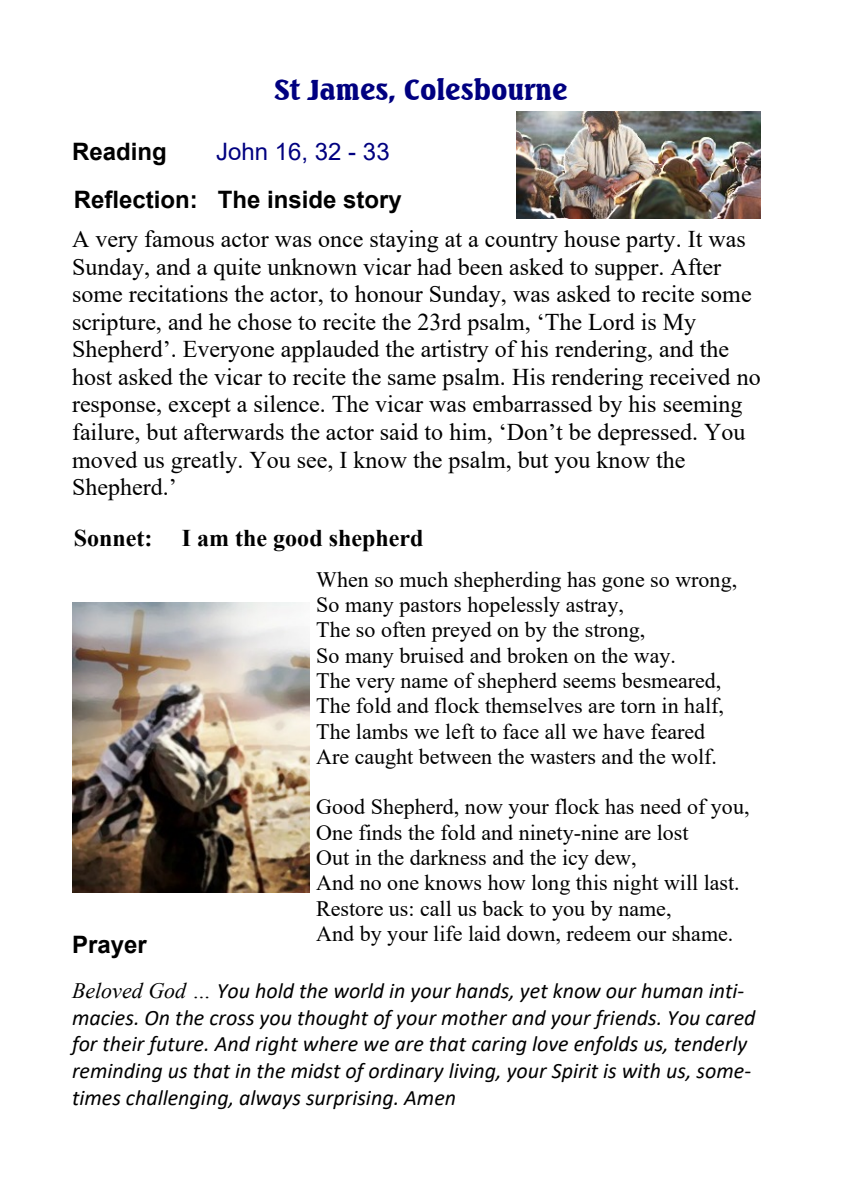
<style>
.page{position:relative;width:842px;height:1191px;background:#fff}
.page>*{position:absolute;margin:0;border:0;box-sizing:border-box;transform-origin:0 0}
.t1{font:28px "Seabird SF Bold";color:#000080}
.t2{font:24px/27.6px "Times New Roman";color:#000}
.t3{font:700 24px "Arial";color:#000}
.t4{font:700 24px "Times New Roman";color:#000}
.t5{font:24px "Arial";color:#000080}
.t6{font:22px/25.2px "Times New Roman";color:#000}
.t7{font:italic 22px/26.8px "Calibri";color:#000}
.s1{font-family:"Times New Roman"}
</style>
<div class="page">
<img style="left:72px;top:602px;width:237px;height:290px">
<img style="left:516px;top:111px;width:244px;height:107px">
<p class="t1" style="left:274px;top:78px;width:295px">St James, Colesbourne</p>
<p class="t3" style="left:72px;top:142px;width:96px">Reading</p>
<p class="t5" style="left:216px;top:142px;width:175px">John 16, 32 - 33</p>
<p class="t3" style="left:74px;top:190px;width:330px">Reflection: The inside story</p>
<p class="t2" style="left:72px;top:227px;width:690px">A very famous actor was once staying at a country house party. It was Sunday, and a quite unknown vicar had been asked to supper. After some recitations the actor, to honour Sunday, was asked to recite some scripture, and he chose to recite the 23rd psalm, ‘The Lord is My Shepherd’. Everyone applauded the artistry of his rendering, and the host asked the vicar to recite the same psalm. His rendering received no response, except a silence. The vicar was embarrassed by his seeming failure, but afterwards the actor said to him, ‘Don’t be depressed. You moved us greatly. You see, I know the psalm, but you know the Shepherd.’</p>
<p class="t4" style="left:74px;top:529px;width:351px">Sonnet: I am the good shepherd</p>
<p class="t3" style="left:72px;top:935px;width:76px">Prayer</p>
<p class="t6" style="left:316px;top:569px;width:422px">When so much shepherding has gone so wrong, So many pastors hopelessly astray,<br>The so often preyed on by the strong,<br>So many bruised and broken on the way.<br>The very name of shepherd seems besmeared, The fold and flock themselves are torn in half, The lambs we left to face all we have feared Are caught between the wasters and the wolf.</p>
<p class="t6" style="left:316px;top:796px;width:435px">Good Shepherd, now your flock has need of you, One finds the fold and ninety-nine are lost<br>Out in the darkness and the icy dew,<br>And no one knows how long this night will last.<br>Restore us: call us back to you by name,<br>And by your life laid down, redeem our shame.</p>
<p class="t7" style="left:72px;top:978px;width:685px"><span class="s1">Beloved God …</span> You hold the world in your hands, yet know our human inti&shy;macies. On the cross you thought of your mother and your friends. You cared for their future. And right where we are that caring love enfolds us, tenderly reminding us that in the midst of ordinary living, your Spirit is with us, some&shy;times challenging, always surprising. Amen</p>
</div>
